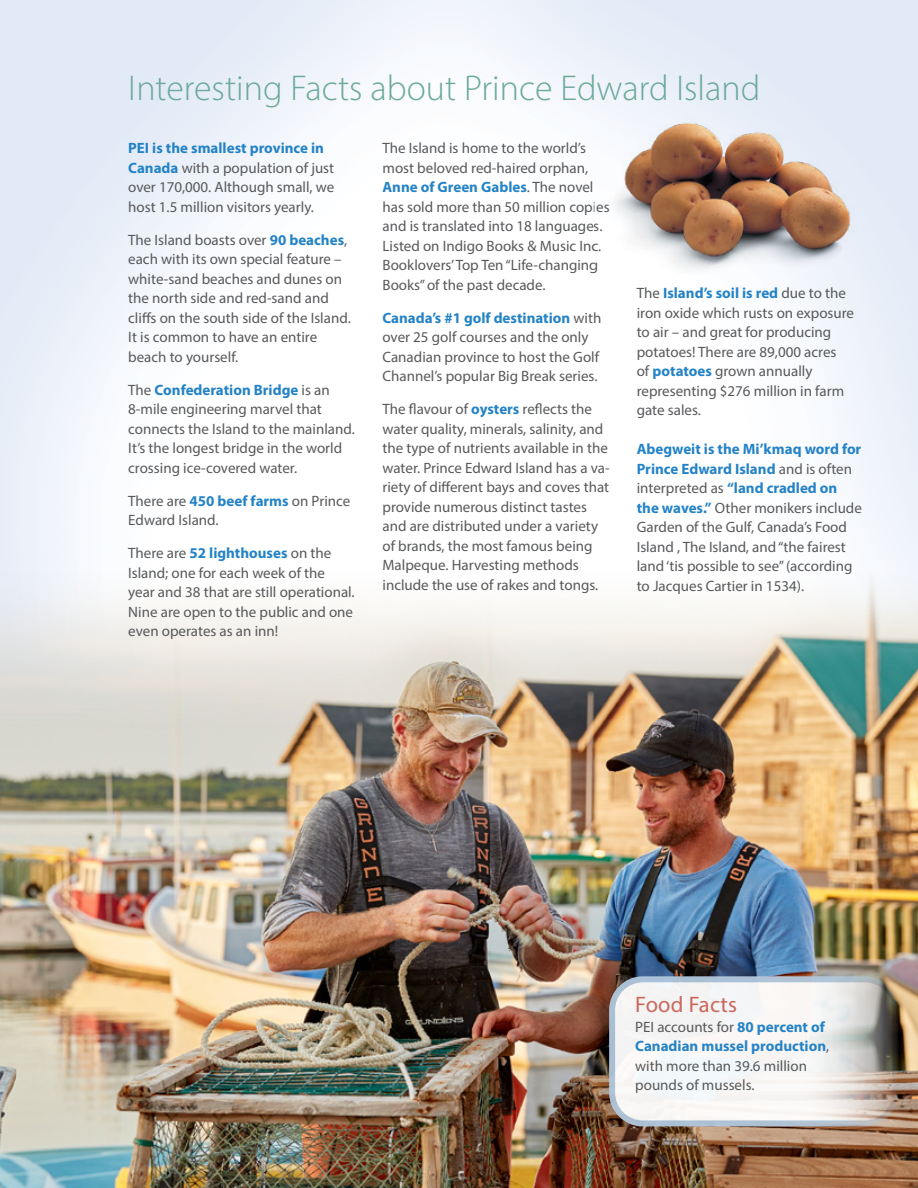
<style>
.page{position:relative;width:918px;height:1188px;background:#fff}
.page>*{position:absolute;margin:0;border:0;box-sizing:border-box;transform-origin:0 0}
.t1{font:36px "Myriad Variable Concept";color:#6da99d}
.t2{font:22.5px "Myriad Pro";letter-spacing:.01em;color:#cb675d}
.t3{font:15px/19.5px "Myriad Pro";color:#58595b}
.s1{font-weight:700;color:#2483c6}
</style>
<div class="page">
<img style="left:0;top:566px;width:918px;height:622px">
<img style="left:595px;top:107px;width:277px;height:179px">
<svg style="left:612px;top:979px;width:284px;height:144px;fill:#f4f5f4"></svg>
<div style="left:609px;top:976px;width:290px;height:150px;border:6px solid #b1c8dd;border-radius:31px"></div>
<h1 class="t1" style="left:128px;top:67px;width:634px">Interesting Facts about Prince Edward Island</h1>
<p class="t3" style="left:128px;top:138px;width:208px"><span class="s1">PEI is the smallest province in<br>Canada</span> with a population of just over 170,000. Although small, we host 1.5 million visitors yearly.</p>
<p class="t3" style="left:128px;top:230px;width:224px">The Island boasts over <span class="s1">90 beaches</span>, each with its own special feature – white-sand beaches and dunes on the north side and red-sand and cliffs on the south side of the Island.<br>It is common to have an entire beach to yourself.</p>
<p class="t3" style="left:128px;top:380px;width:228px">The <span class="s1">Confederation Bridge</span> is an<br>8-mile engineering marvel that connects the Island to the mainland.<br>It’s the longest bridge in the world crossing ice-covered water.</p>
<p class="t3" style="left:128px;top:491px;width:224px">There are <span class="s1">450 beef farms</span> on Prince<br>Edward Island.</p>
<p class="t3" style="left:128px;top:543px;width:228px">There are <span class="s1">52 lighthouses</span> on the<br>Island; one for each week of the year and 38 that are still operational.<br>Nine are open to the public and one even operates as an inn!</p>
<p class="t3" style="left:382px;top:138px;width:229px">The Island is home to the world’s most beloved red-haired orphan, <span class="s1">Anne of Green Gables</span>. The novel has sold more than 50 million copies and is translated into 18 languages.<br>Listed on Indigo Books &amp; Music Inc.<br>Booklovers’ Top Ten “Life-changing Books” of the past decade.</p>
<p class="t3" style="left:382px;top:308px;width:220px"><span class="s1">Canada’s #1 golf destination</span> with over 25 golf courses and the only Canadian province to host the Golf Channel’s popular Big Break series.</p>
<p class="t3" style="left:382px;top:399px;width:229px">The flavour of <span class="s1">oysters</span> reflects the water quality, minerals, salinity, and the type of nutrients available in the water. Prince Edward Island has a va&shy;riety of different bays and coves that provide numerous distinct tastes and are distributed under a variety of brands, the most famous being Malpeque. Harvesting methods include the use of rakes and tongs.</p>
<p class="t3" style="left:637px;top:283px;width:219px">The <span class="s1">Island’s soil is red</span> due to the iron oxide which rusts on exposure to air – and great for producing potatoes! There are 89,000 acres<br>of <span class="s1">potatoes</span> grown annually representing $276 million in farm gate sales.</p>
<p class="t3" style="left:637px;top:439px;width:227px"><span class="s1">Abegweit is the Mi’kmaq word for Prince Edward Island</span> and is often interpreted as <span class="s1">“land cradled on the waves.”</span> Other monikers include Garden of the Gulf, Canada’s Food Island , The Island, and “the fairest land ‘tis possible to see” (according to Jacques Cartier in 1534).</p>
<h2 class="t2" style="left:635px;top:991px;width:103px">Food Facts</h2>
<p class="t3" style="left:635px;top:1017px;width:196px">PEI accounts for <span class="s1">80 percent of<br>Canadian mussel production</span>, with more than 39.6 million pounds of mussels.</p>
</div>
